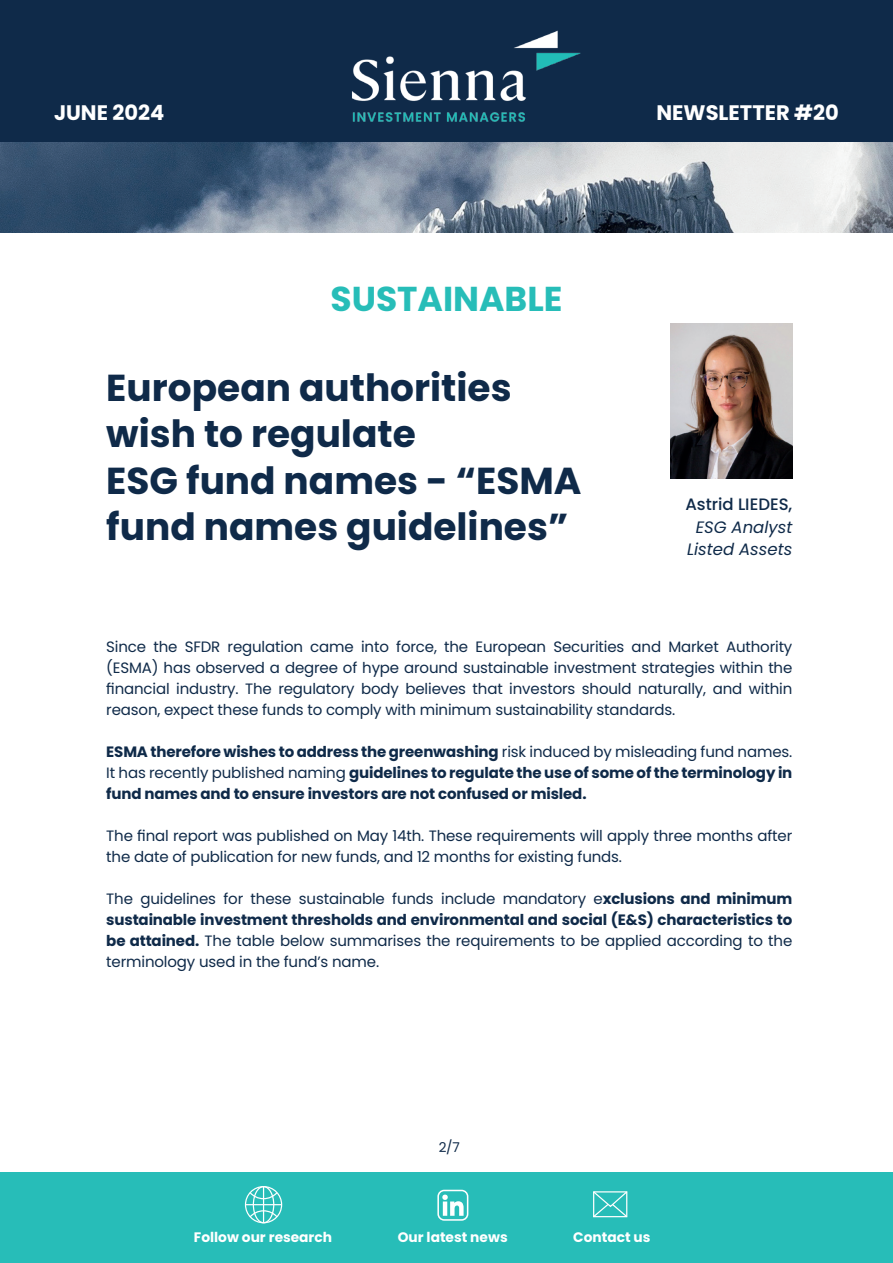
<style>
.page{position:relative;width:893px;height:1263px;background:#fff}
.page>*{position:absolute;margin:0;border:0;box-sizing:border-box;transform-origin:0 0}
.t1{font:700 37.5px/46.5px "Poppins";color:#0f2a49}
.t2{font:700 34.5px "Poppins";color:#27bdb8}
.t3{font:700 21px "Poppins";color:#fff}
.t4{font:italic 16.5px/22.5px "Poppins";color:#0f2a49;text-align:center}
.t5{font:500 16.5px "Poppins";color:#0f2a49}
.t6{font:15px/21px "Poppins";letter-spacing:-.01em;color:#0f2a49;text-align:justify}
.t7{font:700 15px/21px "Poppins";letter-spacing:-.01em;color:#0f2a49;text-align:justify}
.t8{font:700 13.8px "Poppins";color:#fff}
.t9{font:13.5px "Poppins";color:#0f2a49}
.s1{font-weight:400}
.s2{font-weight:700}
</style>
<div class="page">
<div style="left:0;top:0;width:893px;height:142px;background:#0f2a49"></div>
<img style="left:0;top:142px;width:893px;height:91px">
<div style="left:0;top:1172px;width:893px;height:91px;background:#27bdb8"></div>
<div style="left:437px;top:1190px;width:31px;height:31px;border:2px solid #fff;border-radius:6px"></div>
<svg style="left:442px;top:1194px;width:22px;height:22px"></svg>
<div style="left:245px;top:1186px;width:37px;height:37px;border:1px solid #fff;border-radius:50%"></div>
<svg style="left:248px;top:1191px;width:31px;height:9px"></svg>
<svg style="left:248px;top:1209px;width:31px;height:10px"></svg>
<div style="left:253px;top:1186px;width:21px;height:37px;border:1px solid #fff;border-radius:50%"></div>
<hr style="left:245px;top:1204px;width:36px;height:1px;background:#fff">
<hr style="left:263px;top:1186px;width:1px;height:37px;background:#fff">
<svg style="left:593px;top:1191px;width:35px;height:27px"></svg>
<img style="left:670px;top:323px;width:122px;height:156px">
<img style="left:297px;top:30px;width:308px;height:114px">
<h3 class="t3" style="left:54px;top:100px;width:112px">JUNE 2024</h3>
<h3 class="t3" style="left:656px;top:100px;width:184px">NEWSLETTER #20</h3>
<h2 class="t2" style="left:330px;top:279px;width:233px">SUSTAINABLE</h2>
<h1 class="t1" style="left:106px;top:364px;width:477px">European authorities wish to regulate<br>ESG fund names - “ESMA fund names guidelines”</h1>
<p class="t5" style="left:685px;top:495px;width:108px">Astrid LIEDES,</p>
<p class="t4" style="left:687px;top:516px;width:107px">ESG Analyst<br>Listed Assets</p>
<p class="t6" style="left:106px;top:637px;width:688px">Since the SFDR regulation came into force, the European Securities and Market Authority (ESMA) has observed a degree of hype around sustainable investment strategies within the financial industry. The regulatory body believes that investors should naturally, and within reason, expect these funds to comply with minimum sustainability standards.</p>
<p class="t7" style="left:106px;top:742px;width:688px">ESMA therefore wishes to address the greenwashing <span class="s1">risk induced by misleading fund names.<br>It has recently published naming</span> guidelines to regulate the use of some of the terminology in fund names and to ensure investors are not confused or misled.</p>
<p class="t6" style="left:106px;top:826px;width:687px">The final report was published on May 14th. These requirements will apply three months after the date of publication for new funds, and 12 months for existing funds.</p>
<p class="t6" style="left:106px;top:889px;width:687px">The guidelines for these sustainable funds include mandatory e<span class="s2">xclusions and minimum sustainable investment thresholds and environmental and social (E&amp;S) characteristics to be attained.</span> The table below summarises the requirements to be applied according to the terminology used in the fund’s name.</p>
<p class="t9" style="left:439px;top:1139px;width:23px">2/7</p>
<p class="t8" style="left:194px;top:1229px;width:140px">Follow our research</p>
<p class="t8" style="left:398px;top:1229px;width:111px">Our latest news</p>
<p class="t8" style="left:573px;top:1229px;width:79px">Contact us</p>
</div>
